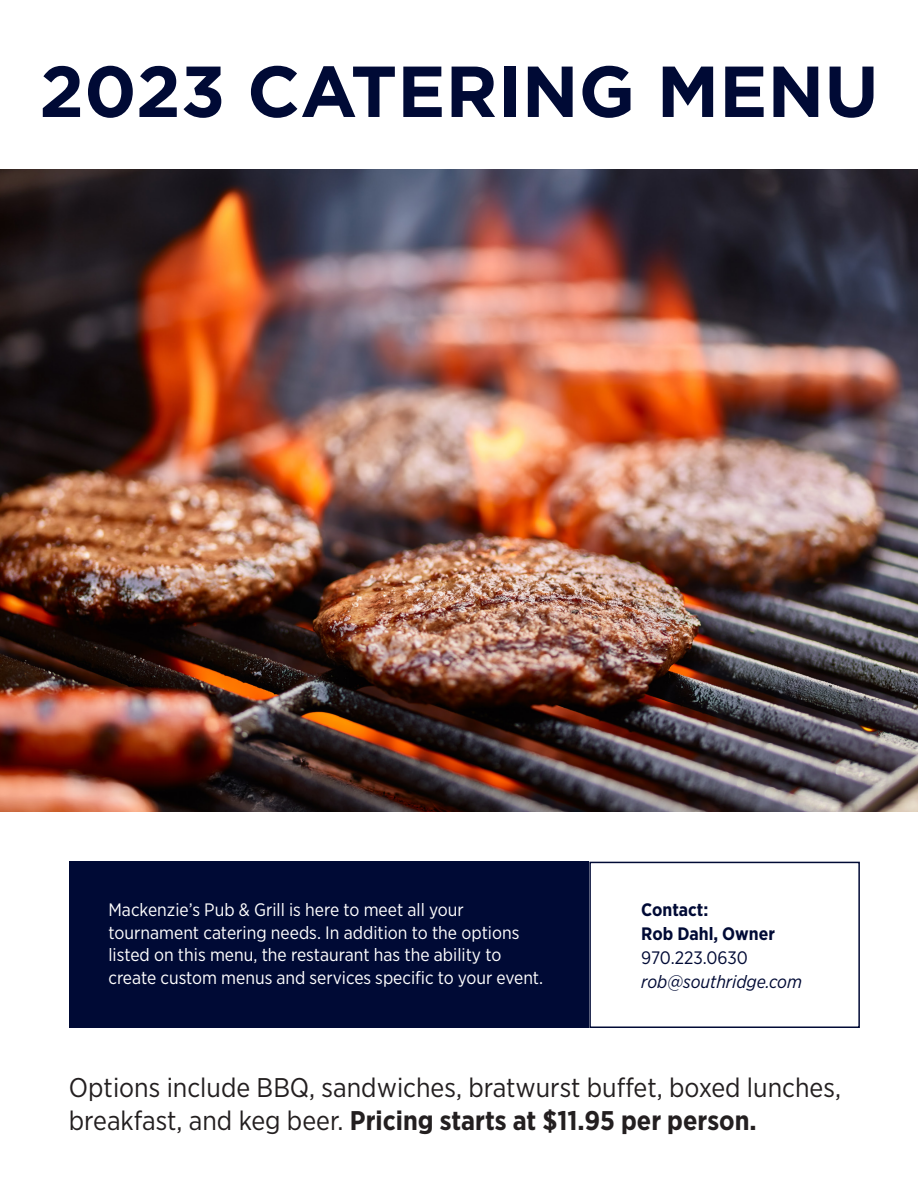
<style>
.page{position:relative;width:918px;height:1188px;background:#fff}
.page>*{position:absolute;margin:0;border:0;box-sizing:border-box;transform-origin:0 0}
.t1{font:700 72px "Gotham";color:#000a35}
.t2{font:27px/33px "Gotham Narrow";color:#231f20}
.t3{font:18px/22.5px "Gotham Narrow";color:#fff}
.t4{font:italic 18px/24px "Gotham Narrow";color:#000a35}
.t5{font:700 18px "Gotham Narrow";color:#000a35}
.s1{font-weight:700;font-style:normal}
.s2{font-style:normal}
.s3{font-weight:700}
</style>
<div class="page">
<div style="left:69px;top:862px;width:520px;height:166px;background:#000a35"></div>
<div style="left:589px;top:862px;width:271px;height:166px;border:2px solid #000a35"></div>
<img style="left:0;top:170px;width:918px;height:641px">
<p class="t1" style="left:39px;top:44px;width:841px">2023 CATERING MENU</p>
<p class="t3" style="left:108px;top:898px;width:436px">Mackenzie’s Pub &amp; Grill is here to meet all your tournament catering needs. In addition to the options listed on this menu, the restaurant has the ability to create custom menus and services specific to your event.</p>
<p class="t5" style="left:641px;top:898px;width:69px">Contact:</p>
<p class="t4" style="left:641px;top:922px;width:162px"><span class="s1">Rob Dahl, Owner<br></span><span class="s2">970.223.0630 </span>rob@southridge.com</p>
<p class="t2" style="left:69px;top:1071px;width:774px">Options include BBQ, sandwiches, bratwurst buffet, boxed lunches, breakfast, and keg beer. <span class="s3">Pricing starts at $11.95 per person.</span></p>
</div>
